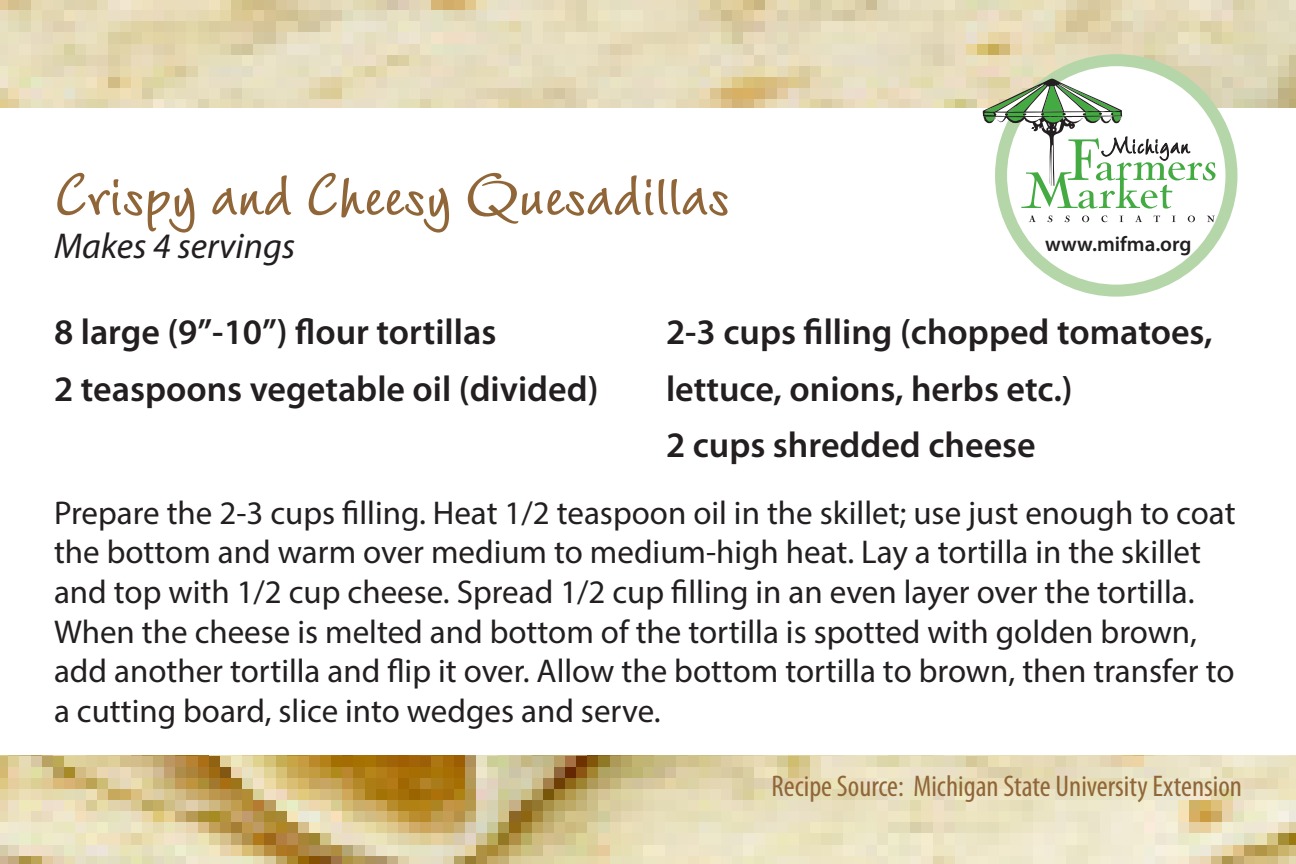
<style>
.page{position:relative;width:1296px;height:864px;background:#fff}
.page>*{position:absolute;margin:0;border:0;box-sizing:border-box;transform-origin:0 0}
.t1{font:700 72px "LT Wiesbaden Swing";color:#906638}
.t2{font:600 36px "Myriad Pro";color:#231f20}
.t3{font:italic 36px "Myriad Pro";color:#231f20}
.t4{font:33px "Myriad Pro";color:#231f20}
.t5{font:condensed 30px "Myriad Pro";color:#906638}
.t6{font:600 21px "Myriad Pro";color:#231f20}
</style>
<div class="page">
<img style="left:0;top:0;width:1296px;height:864px">
<div style="left:0;top:108px;width:1296px;height:646px;background:#fff"></div>
<svg style="left:1001px;top:60px;width:231px;height:231px"></svg>
<div style="left:995px;top:54px;width:243px;height:243px;border:12px solid #b5d6a9;border-radius:50%"></div>
<svg style="left:983px;top:79px;width:233px;height:130px"></svg>
<svg style="left:1029px;top:215px;width:7px;height:7px"></svg>
<svg style="left:1047px;top:216px;width:5px;height:6px"></svg>
<svg style="left:1065px;top:216px;width:5px;height:6px"></svg>
<svg style="left:1082px;top:216px;width:7px;height:6px"></svg>
<svg style="left:1101px;top:216px;width:6px;height:6px"></svg>
<svg style="left:1119px;top:216px;width:4px;height:6px"></svg>
<svg style="left:1135px;top:215px;width:7px;height:7px"></svg>
<svg style="left:1154px;top:215px;width:6px;height:7px"></svg>
<svg style="left:1172px;top:216px;width:4px;height:6px"></svg>
<svg style="left:1188px;top:216px;width:7px;height:6px"></svg>
<svg style="left:1207px;top:216px;width:8px;height:6px"></svg>
<p class="t1" style="left:54px;top:146px;width:677px">Crispy and Cheesy Quesadillas</p>
<p class="t3" style="left:54px;top:223px;width:243px">Makes 4 servings</p>
<p class="t6" style="left:1045px;top:231px;width:148px">www.mifma.org</p>
<p class="t2" style="left:666px;top:309px;width:548px">2-3 cups filling (chopped tomatoes,</p>
<p class="t2" style="left:666px;top:366px;width:408px">lettuce, onions, herbs etc.)</p>
<p class="t2" style="left:666px;top:422px;width:371px">2 cups shredded cheese</p>
<p class="t4" style="left:54px;top:492px;width:1183px">Prepare the 2-3 cups filling. Heat 1/2 teaspoon oil in the skillet; use just enough to coat</p>
<p class="t4" style="left:54px;top:532px;width:1149px">the bottom and warm over medium to medium-high heat. Lay a tortilla in the skillet</p>
<p class="t4" style="left:54px;top:571px;width:1142px">and top with 1/2 cup cheese. Spread 1/2 cup filling in an even layer over the tortilla.</p>
<p class="t4" style="left:54px;top:611px;width:1145px">When the cheese is melted and bottom of the tortilla is spotted with golden brown,</p>
<p class="t4" style="left:54px;top:651px;width:1182px">add another tortilla and flip it over. Allow the bottom tortilla to brown, then transfer to</p>
<p class="t4" style="left:54px;top:690px;width:608px">a cutting board, slice into wedges and serve.</p>
<p class="t2" style="left:54px;top:309px;width:444px">8 large (9”-10”) flour tortillas</p>
<p class="t2" style="left:54px;top:366px;width:546px">2 teaspoons vegetable oil (divided)</p>
<p class="t5" style="left:772px;top:768px;width:472px">Recipe Source: Michigan State University Extension</p>
</div>
